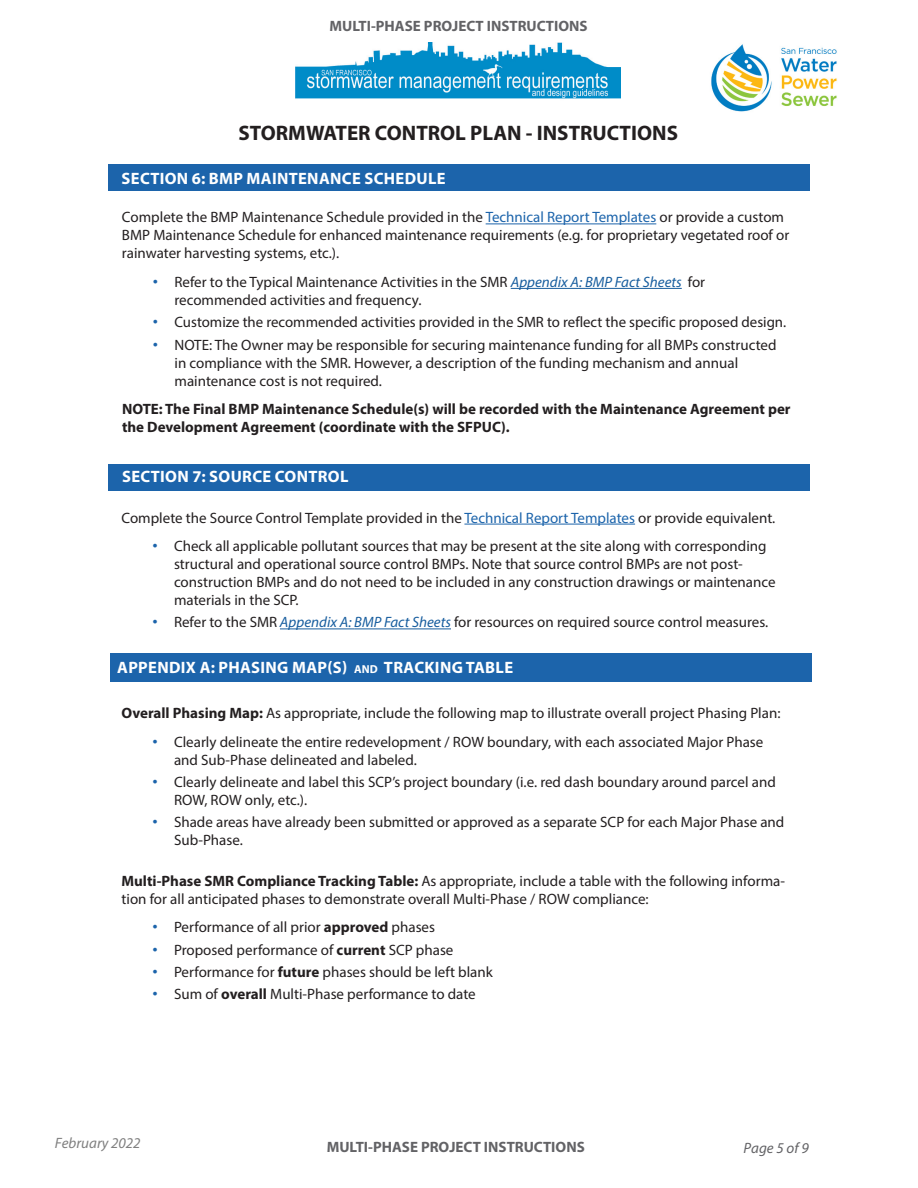
<style>
.page{position:relative;width:918px;height:1188px;background:#fff}
.page>*{position:absolute;margin:0;border:0;box-sizing:border-box;transform-origin:0 0}
.t1{font:700 21px "Myriad Pro";color:#231f20}
.t2{font:700 16.5px "Myriad Pro";letter-spacing:.02em;color:#fff}
.general_text{font:15px/18px "Myriad Pro";color:#231f20}
.second_level_bullet{font:15px/18px "Myriad Pro";color:#231f20}
.t3{font:700 15px/18px "Myriad Pro";color:#231f20}
.t4{font:700 15px "Myriad Pro";color:#636366}
.t5{font:italic 15px "Myriad Pro";color:#808080}
.t6{font:italic 15px "Myriad Pro";color:#636366}
.s1{color:#1c64ab}
.s2{font-family:"Arial";color:#1c64ab}
.s3{font-style:italic;color:#175d9e}
.s4{font-size:11.55px}
.s5{font-weight:700}
</style>
<div class="page">
<img style="left:296px;top:43px;width:325px;height:56px">
<img style="left:711px;top:44px;width:126px;height:68px">
<div style="left:110px;top:653px;width:702px;height:28px;background:#1c64ab"></div>
<hr style="left:464px;top:524px;width:171px;height:1px;background:#1c64ab">
<hr style="left:280px;top:629px;width:74px;height:1px;background:#175d9e">
<hr style="left:354px;top:629px;width:97px;height:1px;background:#175d9e">
<div style="left:108px;top:464px;width:702px;height:27px;background:#1c64ab"></div>
<hr style="left:486px;top:224px;width:170px;height:1px;background:#1c64ab">
<hr style="left:511px;top:288px;width:74px;height:1px;background:#175d9e">
<hr style="left:585px;top:288px;width:97px;height:1px;background:#175d9e">
<div style="left:108px;top:164px;width:702px;height:27px;background:#1c64ab"></div>
<p class="t4" style="left:330px;top:16px;width:260px">MULTI-PHASE PROJECT INSTRUCTIONS</p>
<h1 class="t1" style="left:238px;top:119px;width:441px">STORMWATER CONTROL PLAN - INSTRUCTIONS</h1>
<p class="t2" style="left:122px;top:167px;width:326px">SECTION 6: BMP MAINTENANCE SCHEDULE</p>
<p class="general_text" style="left:122px;top:208px;width:669px">Complete the BMP Maintenance Schedule provided in the <span class="s1">Technical Report Templates</span> or provide a custom<br>BMP Maintenance Schedule for enhanced maintenance requirements (e.g. for proprietary vegetated roof or rainwater harvesting systems, etc.).</p>
<p class="general_text" style="left:174px;top:273px;width:532px;text-indent:-22px"><span class="s2">•</span> Refer to the Typical Maintenance Activities in the SMR <span class="s3">Appendix A: BMP Fact Sheets</span> for recommended activities and frequency.</p>
<p class="general_text" style="left:153px;top:313px;width:635px"><span class="s2">•</span> Customize the recommended activities provided in the SMR to reflect the specific proposed design.</p>
<p class="general_text" style="left:175px;top:335px;width:604px;text-indent:-22px"><span class="s2">•</span> NOTE: The Owner may be responsible for securing maintenance funding for all BMPs constructed in compliance with the SMR. However, a description of the funding mechanism and annual maintenance cost is not required.</p>
<p class="t3" style="left:122px;top:399px;width:670px">NOTE: The Final BMP Maintenance Schedule(s) will be recorded with the Maintenance Agreement per the Development Agreement (coordinate with the SFPUC).</p>
<p class="t2" style="left:122px;top:466px;width:228px">SECTION 7: SOURCE CONTROL</p>
<p class="general_text" style="left:122px;top:508px;width:655px">Complete the Source Control Template provided in the <span class="s1">Technical Report Templates</span> or provide equivalent.</p>
<p class="general_text" style="left:174px;top:537px;width:603px;text-indent:-22px"><span class="s2">•</span> Check all applicable pollutant sources that may be present at the site along with corresponding structural and operational source control BMPs. Note that source control BMPs are not post&shy;construction BMPs and do not need to be included in any construction drawings or maintenance materials in the SCP.</p>
<p class="general_text" style="left:152px;top:613px;width:617px"><span class="s2">•</span> Refer to the SMR <span class="s3">Appendix A: BMP Fact Sheets</span> for resources on required source control measures.</p>
<p class="t2" style="left:117px;top:656px;width:397px">APPENDIX A: PHASING MAP(S) <span class="s4">and</span> TRACKING TABLE</p>
<p class="second_level_bullet" style="left:122px;top:704px;width:660px"><span class="s5">Overall Phasing Map:</span> As appropriate, include the following map to illustrate overall project Phasing Plan:</p>
<p class="general_text" style="left:174px;top:733px;width:591px;text-indent:-22px"><span class="s2">•</span> Clearly delineate the entire redevelopment / ROW boundary, with each associated Major Phase and Sub-Phase delineated and labeled.</p>
<p class="general_text" style="left:174px;top:773px;width:603px;text-indent:-22px"><span class="s2">•</span> Clearly delineate and label this SCP’s project boundary (i.e. red dash boundary around parcel and<br>ROW, ROW only, etc.).</p>
<p class="general_text" style="left:174px;top:813px;width:612px;text-indent:-22px"><span class="s2">•</span> Shade areas have already been submitted or approved as a separate SCP for each Major Phase and<br>Sub-Phase.</p>
<p class="second_level_bullet" style="left:122px;top:872px;width:665px"><span class="s5">Multi-Phase SMR Compliance Tracking Table:</span> As appropriate, include a table with the following informa&shy;tion for all anticipated phases to demonstrate overall Multi-Phase / ROW compliance:</p>
<p class="general_text" style="left:152px;top:918px;width:284px"><span class="s2">•</span> Performance of all prior <span class="s5">approved</span> phases</p>
<p class="general_text" style="left:152px;top:940px;width:303px"><span class="s2">•</span> Proposed performance of <span class="s5">current</span> SCP phase</p>
<p class="general_text" style="left:152px;top:963px;width:342px"><span class="s2">•</span> Performance for <span class="s5">future</span> phases should be left blank</p>
<p class="general_text" style="left:152px;top:985px;width:325px"><span class="s2">•</span> Sum of <span class="s5">overall</span> Multi-Phase performance to date</p>
<p class="t5" style="left:55px;top:1134px;width:87px">February 2022</p>
<p class="t4" style="left:327px;top:1137px;width:260px">MULTI-PHASE PROJECT INSTRUCTIONS</p>
<p class="t6" style="left:744px;top:1138px;width:67px">Page 5 of 9</p>
</div>
